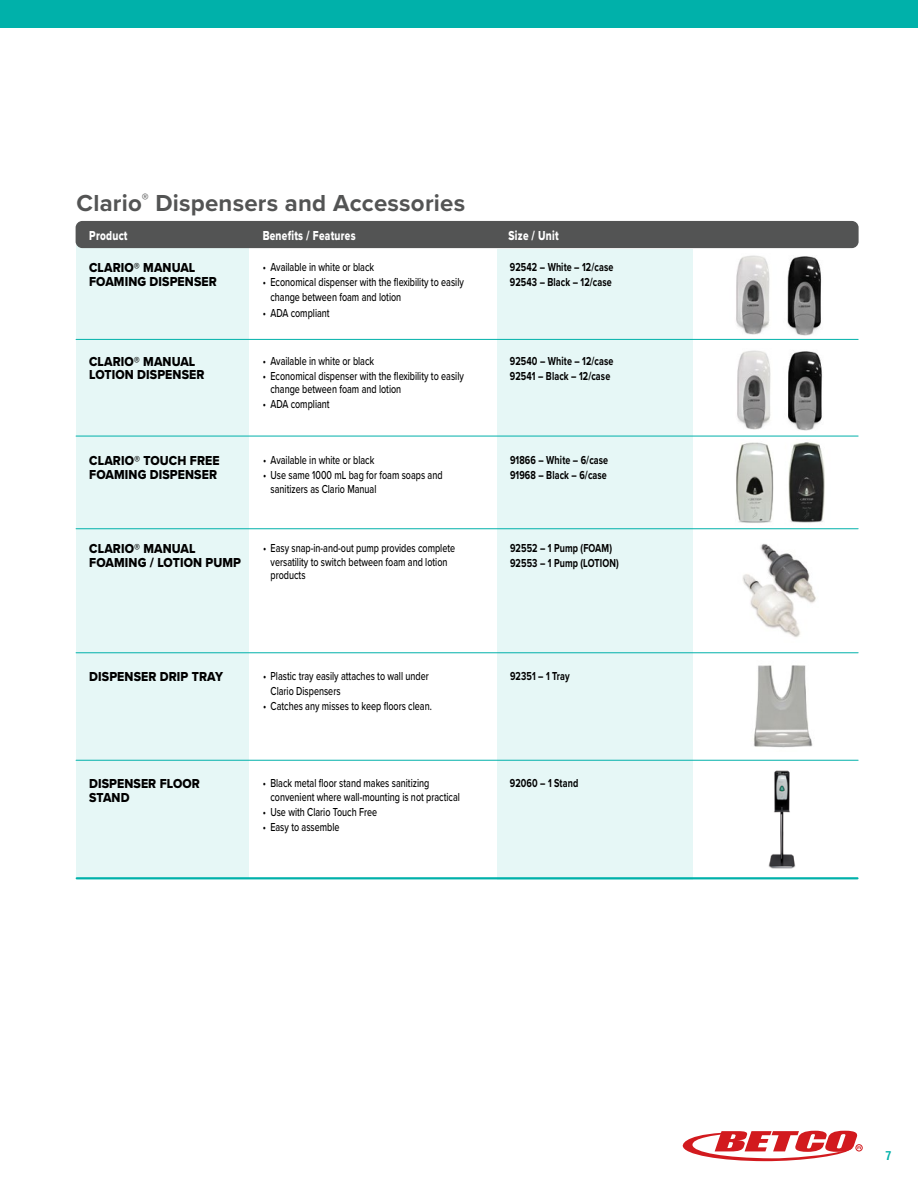
<style>
.page{position:relative;width:918px;height:1188px;background:#fff}
.page>*{position:absolute;margin:0;border:0;box-sizing:border-box;transform-origin:0 0}
.t1{font:700 24px "Proxima Nova";letter-spacing:.01em;color:#535454}
.t2{font:13.5px/13.5px "Proxima Nova Extrabld";letter-spacing:.01em;color:#000;scale:.9 1}
.t3{font:13.5px "Proxima Nova Extrabld";letter-spacing:.025em;color:#fff;scale:.75 1}
.t4{font:500 12px/13.5px "Proxima Nova";color:#000;scale:.75 1}
.t5{font:700 12px/15.1px "Proxima Nova";letter-spacing:.01em;color:#000;scale:.75 1}
.t6{font:700 condensed 12px "Helvetica LT Pro";color:#00b1aa}
</style>
<div class="page">
<div style="left:0;top:0;width:918px;height:27px;background:#00b1aa"></div>
<div style="left:497px;top:249px;width:195px;height:630px;background:#e6f7f6"></div>
<div style="left:76px;top:243px;width:172px;height:635px;background:#e6f7f6"></div>
<div style="left:76px;top:221px;width:783px;height:27px;background:#535454;border-radius:7px"></div>
<hr style="left:76px;top:339px;width:782px;height:1px;background:#00b1aa">
<hr style="left:76px;top:436px;width:782px;height:1px;background:#00b1aa">
<hr style="left:76px;top:528px;width:782px;height:1px;background:#00b1aa">
<hr style="left:76px;top:652px;width:782px;height:1px;background:#00b1aa">
<img style="left:736px;top:442px;width:38px;height:81px">
<img style="left:788px;top:442px;width:37px;height:81px">
<img style="left:736px;top:255px;width:86px;height:81px">
<img style="left:753px;top:665px;width:60px;height:83px">
<hr style="left:76px;top:760px;width:782px;height:1px;background:#00b1aa">
<img style="left:768px;top:770px;width:28px;height:99px">
<img style="left:742px;top:544px;width:74px;height:93px">
<img style="left:737px;top:350px;width:34px;height:80px">
<img style="left:788px;top:351px;width:34px;height:80px">
<hr style="left:77px;top:877px;width:781px;height:2px;background:#00b1aa">
<div style="left:855px;top:1144px;width:8px;height:7px;border:1px solid #d21a1e;border-radius:50%"></div>
<svg style="left:682px;top:1131px;width:179px;height:30px"></svg>
<h1 class="t1" style="left:77px;top:185px;width:390px">Clario<sup>®</sup> Dispensers and Accessories</h1>
<p class="t3" style="left:89px;top:225px;width:53px">Product</p>
<p class="t3" style="left:263px;top:225px;width:125px">Benefits / Features</p>
<p class="t3" style="left:509px;top:225px;width:69px">Size / Unit</p>
<p class="t2" style="left:89px;top:261px;width:143px">CLARIO® MANUAL<br>FOAMING DISPENSER</p>
<p class="t4" style="left:263px;top:260px;width:150px">• Available in white or black</p>
<p class="t4" style="left:270px;top:274px;width:260px;line-height:15.1px;text-indent:-7px">• Economical dispenser with the flexibility to easily change between foam and lotion</p>
<p class="t4" style="left:263px;top:305px;width:91px">• ADA compliant</p>
<p class="t5" style="left:510px;top:259px;width:139px">92542 – White – 12/case<br>92543 – Black – 12/case</p>
<p class="t2" style="left:89px;top:354px;width:130px">CLARIO® MANUAL<br>LOTION DISPENSER</p>
<p class="t4" style="left:263px;top:354px;width:150px">• Available in white or black</p>
<p class="t4" style="left:270px;top:369px;width:260px;text-indent:-7px">• Economical dispenser with the flexibility to easily change between foam and lotion</p>
<p class="t4" style="left:263px;top:397px;width:91px">• ADA compliant</p>
<p class="t5" style="left:510px;top:353px;width:140px">92540 – White – 12/case<br>92541 – Black – 12/case</p>
<p class="t2" style="left:89px;top:454px;width:146px">CLARIO® TOUCH FREE<br>FOAMING DISPENSER</p>
<p class="t4" style="left:263px;top:453px;width:150px">• Available in white or black</p>
<p class="t4" style="left:271px;top:468px;width:231px;text-indent:-7px">• Use same 1000 mL bag for foam soaps and sanitizers as Clario Manual</p>
<p class="t5" style="left:510px;top:452px;width:132px">91866 – White – 6/case<br>91968 – Black – 6/case</p>
<p class="t2" style="left:89px;top:542px;width:170px">CLARIO® MANUAL<br>FOAMING / LOTION PUMP</p>
<p class="t4" style="left:271px;top:541px;width:248px;text-indent:-7px">• Easy snap-in-and-out pump provides complete versatility to switch between foam and lotion products</p>
<p class="t5" style="left:510px;top:540px;width:146px">92552 – 1 Pump (FOAM)<br>92553 – 1 Pump (LOTION)</p>
<p class="t4" style="left:271px;top:668px;width:212px;line-height:15.1px;text-indent:-7px">• Plastic tray easily attaches to wall under<br>Clario Dispensers</p>
<p class="t4" style="left:263px;top:699px;width:227px">• Catches any misses to keep floors clean.</p>
<p class="t2" style="left:89px;top:669px;width:150px">DISPENSER DRIP TRAY</p>
<p class="t5" style="left:510px;top:668px;width:81px">92351 – 1 Tray</p>
<p class="t4" style="left:270px;top:776px;width:254px;text-indent:-7px">• Black metal floor stand makes sanitizing convenient where wall-mounting is not practical</p>
<p class="t4" style="left:263px;top:805px;width:154px">• Use with Clario Touch Free</p>
<p class="t4" style="left:263px;top:820px;width:104px">• Easy to assemble</p>
<p class="t2" style="left:89px;top:777px;width:125px">DISPENSER FLOOR</p>
<p class="t5" style="left:510px;top:776px;width:93px">92060 – 1 Stand</p>
<p class="t2" style="left:89px;top:790px;width:46px">STAND</p>
<p class="t6" style="left:886px;top:1148px;width:7px">7</p>
</div>
